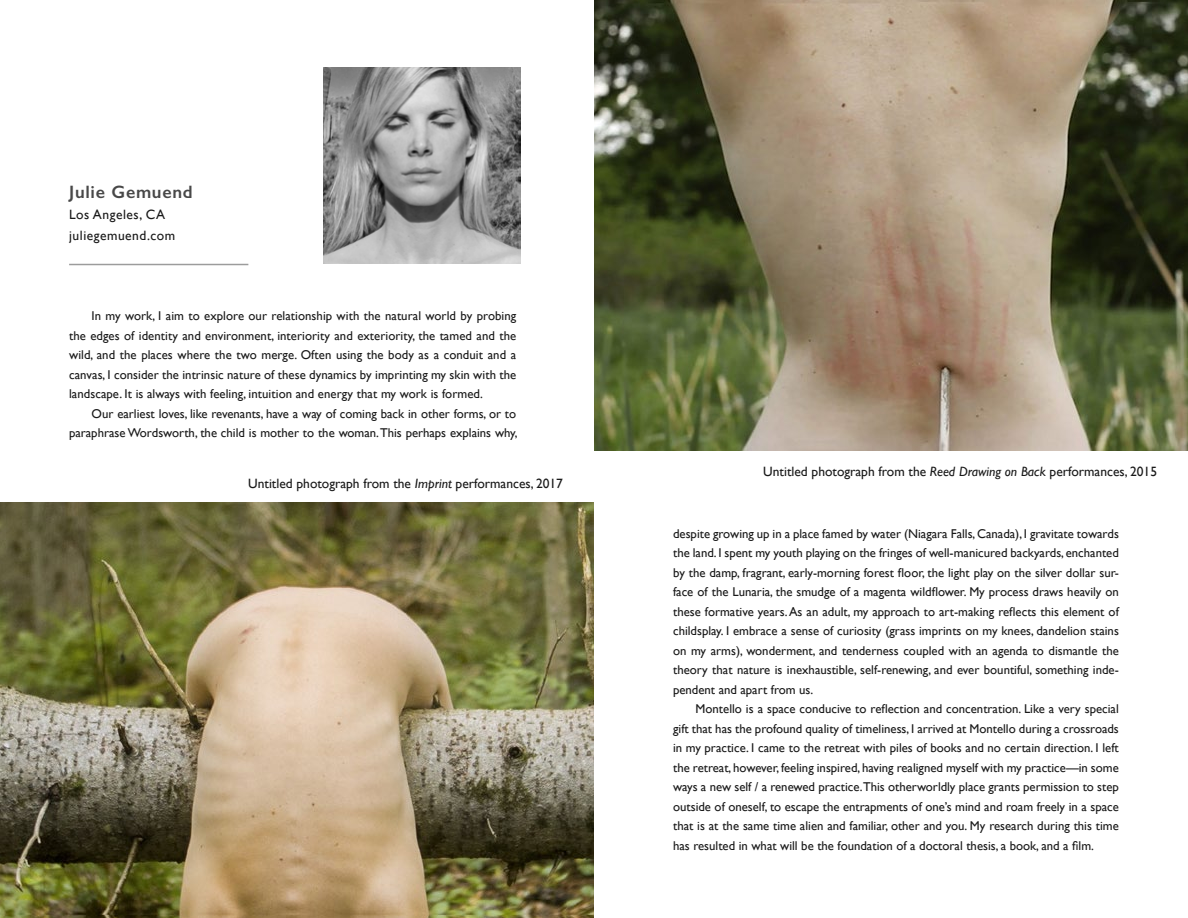
<style>
.page{position:relative;width:1188px;height:918px;background:#fff}
.page>*{position:absolute;margin:0;border:0;box-sizing:border-box;transform-origin:0 0}
.t1{font:600 18px "Gill Sans";letter-spacing:.04em;color:#484848}
.t2{font:13.5px "Gill Sans";color:#191919}
.t3{font:13.5px/21px "Gill Sans";letter-spacing:.04em;color:#191919}
.t4{font:12.75px/19.5px "Gill Sans";color:#191919;text-align:justify}
.s1{font-style:italic}
</style>
<div class="page">
<img style="left:323px;top:67px;width:197px;height:197px">
<hr style="left:69px;top:264px;width:179px;height:1px;background:#484848">
<img style="left:594px;top:0;width:594px;height:450px">
<img style="left:0;top:502px;width:594px;height:416px">
<h1 class="t1" style="left:69px;top:181px;width:125px">Julie Gemuend</h1>
<p class="t3" style="left:69px;top:204px;width:108px">Los Angeles, CA juliegemuend.com</p>
<p class="t4" style="left:69px;top:306px;width:449px;text-indent:23px">In my work, I aim to explore our relationship with the natural world by probing the edges of identity and environment, interiority and exteriority, the tamed and the wild, and the places where the two merge. Often using the body as a conduit and a canvas, I consider the intrinsic nature of these dynamics by imprinting my skin with the landscape. It is always with feeling, intuition and energy that my work is formed.</p>
<p class="t4" style="left:69px;top:403px;width:450px;text-align:right">Our earliest loves, like revenants, have a way of coming back in other forms, or to paraphrase Wordsworth, the child is mother to the woman. This perhaps explains why,</p>
<p class="t2" style="left:248px;top:475px;width:316px">Untitled photograph from the <span class="s1">Imprint</span> performances, 2017</p>
<p class="t2" style="left:763px;top:463px;width:395px">Untitled photograph from the <span class="s1">Reed Drawing on Back</span> performances, 2015</p>
<p class="t4" style="left:673px;top:524px;width:447px">despite growing up in a place famed by water (Niagara Falls, Canada), I gravitate towards the land. I spent my youth playing on the fringes of well-manicured backyards, enchanted by the damp, fragrant, early-morning forest floor, the light play on the silver dollar sur&shy;face of the Lunaria, the smudge of a magenta wildflower. My process draws heavily on these formative years. As an adult, my approach to art-making reflects this element of childsplay. I embrace a sense of curiosity (grass imprints on my knees, dandelion stains on my arms), wonderment, and tenderness coupled with an agenda to dismantle the theory that nature is inexhaustible, self-renewing, and ever bountiful, something inde&shy;pendent and apart from us.</p>
<p class="t4" style="left:673px;top:699px;width:447px;text-indent:23px">Montello is a space conducive to reflection and concentration. Like a very special gift that has the profound quality of timeliness, I arrived at Montello during a crossroads in my practice. I came to the retreat with piles of books and no certain direction. I left the retreat, however, feeling inspired, having realigned myself with my practice—in some ways a new self / a renewed practice.This otherworldly place grants permission to step outside of oneself, to escape the entrapments of one’s mind and roam freely in a space that is at the same time alien and familiar, other and you. My research during this time has resulted in what will be the foundation of a doctoral thesis, a book, and a film.</p>
</div>
